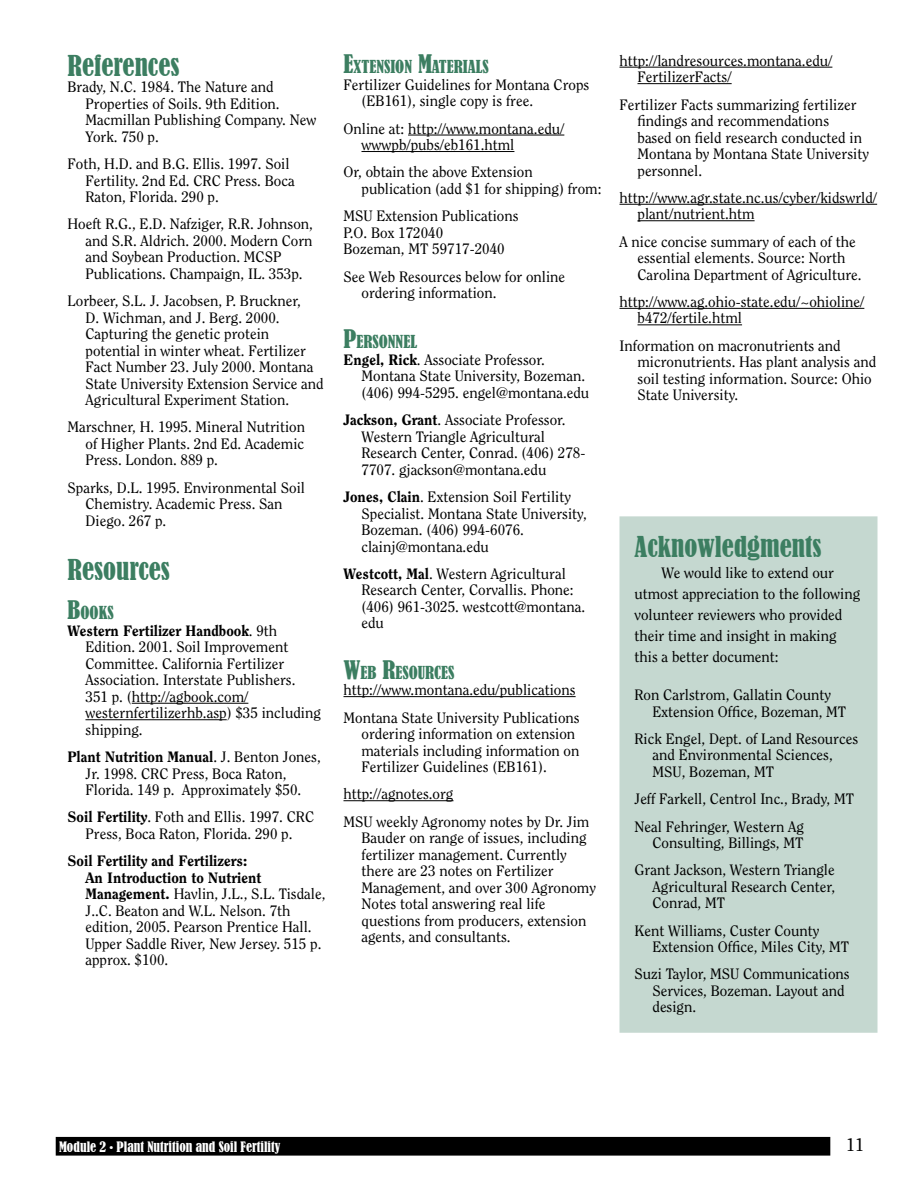
<style>
.page{position:relative;width:918px;height:1188px;background:#fff}
.page>*{position:absolute;margin:0;border:0;box-sizing:border-box;transform-origin:0 0}
.Subhead_1{font:condensed 27px "Bernard";color:#3c7e61}
.t1{font:18px "Clearface";color:#000}
.Subhead_2{font:condensed 16.8px "Bernard";color:#3c7e61}
.References{font:15px/16.5px "Clearface";color:#000}
.Body_text{font:15px/21.1px "Clearface";color:#000}
.t2{font:condensed 13.5px "Bernard";color:#fff}
.s1{font-size:24px}
.s2{font-weight:800}
</style>
<div class="page">
<div style="left:56px;top:1138px;width:774px;height:17px;background:#000"></div>
<div style="left:56px;top:1137px;width:774px;height:19px;border:2px solid #000"></div>
<hr style="left:132px;top:703px;width:116px;height:1px;background:#000">
<hr style="left:86px;top:719px;width:141px;height:1px;background:#000">
<hr style="left:408px;top:135px;width:156px;height:1px;background:#000">
<hr style="left:362px;top:151px;width:152px;height:1px;background:#000">
<hr style="left:344px;top:696px;width:232px;height:1px;background:#000">
<hr style="left:344px;top:800px;width:109px;height:1px;background:#000">
<hr style="left:620px;top:67px;width:212px;height:1px;background:#000">
<hr style="left:638px;top:83px;width:94px;height:1px;background:#000">
<hr style="left:620px;top:204px;width:257px;height:1px;background:#000">
<hr style="left:638px;top:220px;width:117px;height:1px;background:#000">
<hr style="left:620px;top:308px;width:244px;height:1px;background:#000">
<hr style="left:638px;top:324px;width:104px;height:1px;background:#000">
<div style="left:620px;top:517px;width:257px;height:515px;background:#c5d8d0"></div>
<div style="left:620px;top:516px;width:258px;height:517px;border:2px solid #c5d8d0"></div>
<p class="Subhead_1" style="left:68px;top:50px;width:113px">References</p>
<p class="References" style="left:86px;top:79px;width:232px;text-indent:-18px">Brady, N.C. 1984. The Nature and<br>Properties of Soils. 9th Edition.<br>Macmillan Publishing Company. New<br>York. 750 p.</p>
<p class="References" style="left:86px;top:155px;width:211px;text-indent:-18px">Foth, H.D. and B.G. Ellis. 1997. Soil<br>Fertility. 2nd Ed. CRC Press. Boca<br>Raton, Florida. 290 p.</p>
<p class="References" style="left:86px;top:216px;width:229px;text-indent:-18px">Hoeft R.G., E.D. Nafziger, R.R. Johnson, and S.R. Aldrich. 2000. Modern Corn and Soybean Production. MCSP Publications. Champaign, IL. 353p.</p>
<p class="References" style="left:86px;top:292px;width:240px;text-indent:-18px">Lorbeer, S.L. J. Jacobsen, P. Bruckner,<br>D. Wichman, and J. Berg. 2000.<br>Capturing the genetic protein potential in winter wheat. Fertilizer Fact Number 23. July 2000. Montana State University Extension Service and Agricultural Experiment Station.</p>
<p class="References" style="left:86px;top:419px;width:221px;text-align:justify;text-indent:-18px">Marschner, H. 1995. Mineral Nutrition of Higher Plants. 2nd Ed. Academic Press. London. 889 p.</p>
<p class="References" style="left:86px;top:479px;width:221px;text-indent:-18px">Sparks, D.L. 1995. Environmental Soil<br>Chemistry. Academic Press. San<br>Diego. 267 p.</p>
<p class="Subhead_1" style="left:68px;top:554px;width:104px">Resources</p>
<p class="Subhead_2" style="left:68px;top:603px;width:48px"><span class="s1">B</span>OOKS</p>
<p class="References" style="left:86px;top:622px;width:237px;text-indent:-18px"><span class="s2">Western Fertilizer Handbook</span>. 9th<br>Edition. 2001. Soil Improvement<br>Committee. California Fertilizer<br>Association. Interstate Publishers.<br>351 p. (http://agbook.com/ westernfertilizerhb.asp) $35 including shipping.</p>
<p class="References" style="left:86px;top:748px;width:237px;text-indent:-18px"><span class="s2">Plant Nutrition Manual</span>. J. Benton Jones,<br>Jr. 1998. CRC Press, Boca Raton,<br>Florida. 149 p. Approximately $50.</p>
<p class="References" style="left:68px;top:809px;width:248px;text-align:center"><span class="s2">Soil Fertility</span>. Foth and Ellis. 1997. CRC<br>Press, Boca Raton, Florida. 290 p.</p>
<p class="References" style="left:86px;top:853px;width:241px;text-indent:-18px"><span class="s2">Soil Fertility and Fertilizers:<br>An Introduction to Nutrient<br>Management.</span> Havlin, J.L., S.L. Tisdale,<br>J..C. Beaton and W.L. Nelson. 7th edition, 2005. Pearson Prentice Hall.<br>Upper Saddle River, New Jersey. 515 p. approx. $100.</p>
<p class="Subhead_2" style="left:344px;top:57px;width:147px"><span class="s1">E</span>XTENSION <span class="s1">M</span>ATERIALS</p>
<p class="References" style="left:362px;top:76px;width:229px;text-indent:-18px">Fertilizer Guidelines for Montana Crops (EB161), single copy is free.</p>
<p class="References" style="left:362px;top:120px;width:204px;text-indent:-18px">Online at: http://www.montana.edu/ wwwpb/pubs/eb161.html</p>
<p class="References" style="left:362px;top:164px;width:242px;text-indent:-18px">Or, obtain the above Extension publication (add $1 for shipping) from:</p>
<p class="References" style="left:344px;top:208px;width:177px">MSU Extension Publications</p>
<p class="References" style="left:344px;top:224px;width:101px">P.O. Box 172040</p>
<p class="References" style="left:344px;top:241px;width:163px">Bozeman, MT 59717-2040</p>
<p class="References" style="left:362px;top:268px;width:205px;text-indent:-18px">See Web Resources below for online ordering information.</p>
<p class="Subhead_2" style="left:344px;top:332px;width:75px"><span class="s1">P</span>ERSONNEL</p>
<p class="References" style="left:362px;top:351px;width:229px;text-indent:-18px"><span class="s2">Engel, Rick</span>. Associate Professor.<br>Montana State University, Bozeman. (406) 994-5295. engel@montana.edu</p>
<p class="References" style="left:362px;top:412px;width:225px;text-indent:-18px"><span class="s2">Jackson, Grant</span>. Associate Professor.<br>Western Triangle Agricultural Research Center, Conrad. (406) 278- 7707. gjackson@montana.edu</p>
<p class="References" style="left:362px;top:488px;width:227px;text-indent:-18px"><span class="s2">Jones, Clain</span>. Extension Soil Fertility<br>Specialist. Montana State University,<br>Bozeman. (406) 994-6076. clainj@montana.edu</p>
<p class="References" style="left:362px;top:565px;width:225px;text-indent:-18px"><span class="s2">Westcott, Mal</span>. Western Agricultural<br>Research Center, Corvallis. Phone: (406) 961-3025. westcott@montana. edu</p>
<p class="Subhead_2" style="left:344px;top:663px;width:112px"><span class="s1">W</span>EB <span class="s1">R</span>ESOURCES</p>
<p class="References" style="left:344px;top:682px;width:234px">http://www.montana.edu/publications</p>
<p class="References" style="left:362px;top:709px;width:220px;text-indent:-18px">Montana State University Publications ordering information on extension materials including information on Fertilizer Guidelines (EB161).</p>
<p class="References" style="left:344px;top:786px;width:111px">http://agnotes.org</p>
<p class="References" style="left:362px;top:813px;width:236px;text-indent:-18px">MSU weekly Agronomy notes by Dr. Jim Bauder on range of issues, including fertilizer management. Currently there are 23 notes on Fertilizer Management, and over 300 Agronomy Notes total answering real life questions from producers, extension agents, and consultants.</p>
<p class="References" style="left:638px;top:52px;width:196px;text-indent:-18px">http://landresources.montana.edu/<br>FertilizerFacts/</p>
<p class="References" style="left:638px;top:96px;width:233px;text-indent:-18px">Fertilizer Facts summarizing fertilizer findings and recommendations<br>based on field research conducted in<br>Montana by Montana State University personnel.</p>
<p class="References" style="left:638px;top:189px;width:241px;text-indent:-18px">http://www.agr.state.nc.us/cyber/kidswrld/ plant/nutrient.htm</p>
<p class="References" style="left:638px;top:233px;width:226px;text-indent:-18px">A nice concise summary of each of the essential elements. Source: North<br>Carolina Department of Agriculture.</p>
<p class="References" style="left:638px;top:293px;width:228px;text-indent:-18px">http://www.ag.ohio-state.edu/~ohioline/ b472/fertile.html</p>
<p class="References" style="left:638px;top:337px;width:240px;text-indent:-18px">Information on macronutrients and micronutrients. Has plant analysis and soil testing information. Source: Ohio State University.</p>
<p class="Subhead_1" style="left:634px;top:531px;width:189px">Acknowledgments</p>
<p class="Body_text" style="left:634px;top:562px;width:227px;text-indent:27px">We would like to extend our utmost appreciation to the following volunteer reviewers who provided their time and insight in making this a better document:</p>
<p class="References" style="left:652px;top:686px;width:195px;text-indent:-18px">Ron Carlstrom, Gallatin County<br>Extension Office, Bozeman, MT</p>
<p class="References" style="left:652px;top:730px;width:207px;text-indent:-18px">Rick Engel, Dept. of Land Resources and Environmental Sciences,<br>MSU, Bozeman, MT</p>
<p class="References" style="left:634px;top:791px;width:221px">Jeff Farkell, Centrol Inc., Brady, MT</p>
<p class="References" style="left:634px;top:818px;width:171px;text-align:right">Neal Fehringer, Western Ag<br>Consulting, Billings, MT</p>
<p class="References" style="left:652px;top:862px;width:184px;text-align:justify;text-indent:-18px">Grant Jackson, Western Triangle Agricultural Research Center, Conrad, MT</p>
<p class="References" style="left:652px;top:922px;width:198px;text-indent:-18px">Kent Williams, Custer County<br>Extension Office, Miles City, MT</p>
<p class="References" style="left:652px;top:966px;width:199px;text-indent:-18px">Suzi Taylor, MSU Communications<br>Services, Bozeman. Layout and design.</p>
<p class="t2" style="left:59px;top:1139px;width:223px">Module 2 • Plant Nutrition and Soil Fertility</p>
<p class="t1" style="left:846px;top:1135px;width:19px">11</p>
</div>
